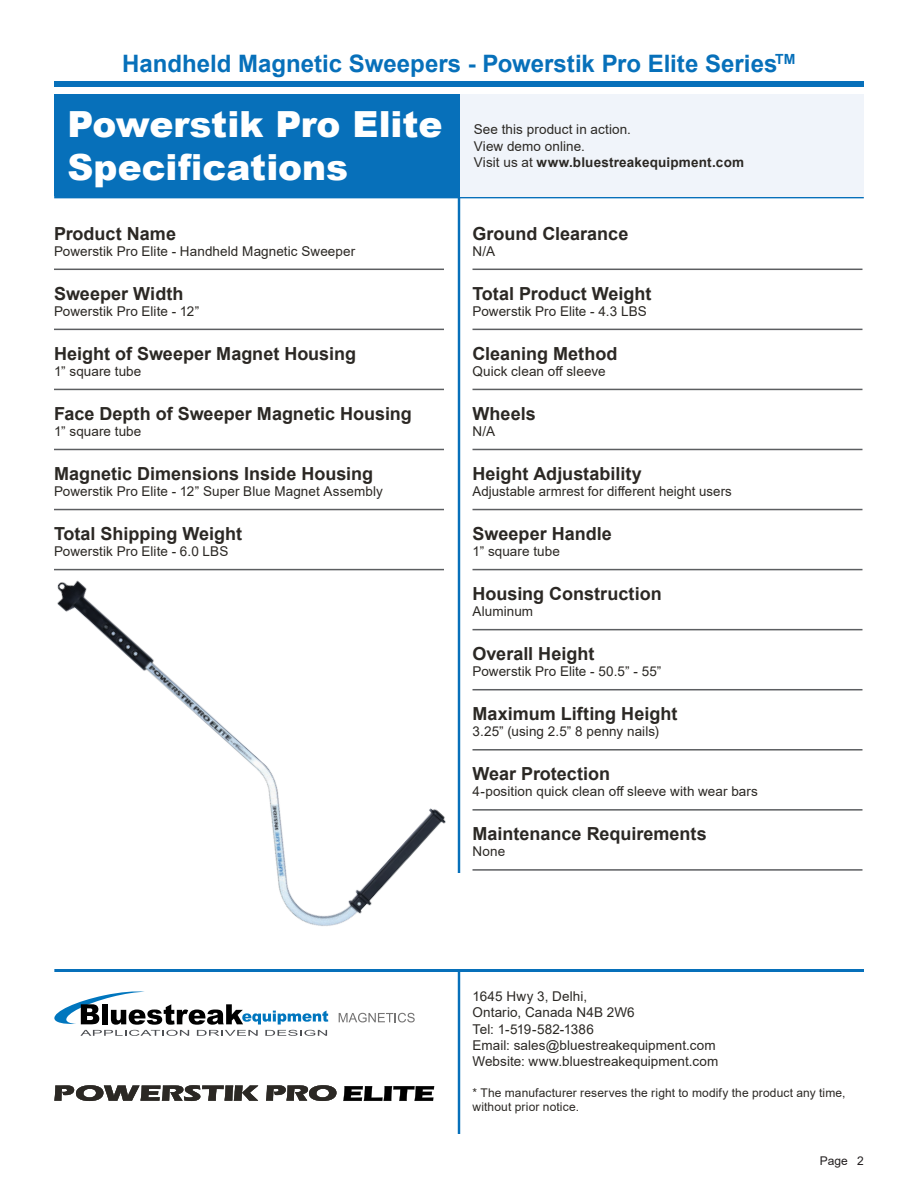
<style>
.page{position:relative;width:918px;height:1188px;background:#fff}
.page>*{position:absolute;margin:0;border:0;box-sizing:border-box;transform-origin:0 0}
.t1{font:900 36px/43.2px "Arial";color:#fff}
.t2{font:700 24px "Arial";color:#0770ba}
.t3{font:700 18px "Arial";color:#2b2824}
.t4{font:13.5px/16.2px "Arial";letter-spacing:.005em;color:#2b2824}
.t5{font:12px/14.4px "Arial";letter-spacing:.01em;color:#2b2824}
.t6{font:12px "Arial";color:#231f20}
.s1{font-weight:700}
</style>
<div class="page">
<div style="left:54px;top:81px;width:810px;height:6px;background:#0770ba"></div>
<hr style="left:458px;top:94px;width:2px;height:779px;background:#0770ba">
<img style="left:57px;top:573px;width:491px;height:353px">
<hr style="left:54px;top:195px;width:810px;height:3px;background:#0770ba">
<hr style="left:54px;top:969px;width:810px;height:3px;background:#0770ba">
<hr style="left:458px;top:970px;width:2px;height:164px;background:#0770ba">
<div style="left:460px;top:94px;width:404px;height:103px;background:#f0f4fa"></div>
<svg style="left:339px;top:1013px;width:76px;height:9px"></svg>
<svg style="left:54px;top:991px;width:274px;height:45px"></svg>
<div style="left:54px;top:94px;width:405px;height:102px;background:#0770ba"></div>
<hr style="left:54px;top:269px;width:390px;height:1px;background:#5c5e61">
<hr style="left:54px;top:329px;width:390px;height:1px;background:#5c5e61">
<hr style="left:54px;top:509px;width:390px;height:1px;background:#5c5e61">
<hr style="left:54px;top:569px;width:390px;height:1px;background:#5c5e61">
<hr style="left:54px;top:389px;width:390px;height:1px;background:#5c5e61">
<hr style="left:54px;top:449px;width:390px;height:1px;background:#5c5e61">
<hr style="left:473px;top:269px;width:390px;height:1px;background:#5c5e61">
<hr style="left:473px;top:389px;width:390px;height:1px;background:#5c5e61">
<hr style="left:473px;top:449px;width:390px;height:1px;background:#5c5e61">
<hr style="left:473px;top:509px;width:390px;height:1px;background:#5c5e61">
<hr style="left:473px;top:569px;width:390px;height:1px;background:#5c5e61">
<hr style="left:473px;top:629px;width:390px;height:1px;background:#5c5e61">
<hr style="left:473px;top:689px;width:390px;height:1px;background:#5c5e61">
<hr style="left:473px;top:749px;width:390px;height:2px;background:#5c5e61">
<hr style="left:473px;top:809px;width:390px;height:2px;background:#5c5e61">
<hr style="left:473px;top:869px;width:390px;height:2px;background:#5c5e61">
<hr style="left:473px;top:329px;width:390px;height:1px;background:#5c5e61">
<svg style="left:266px;top:1085px;width:70px;height:16px"></svg>
<svg style="left:54px;top:1085px;width:204px;height:16px"></svg>
<svg style="left:343px;top:1086px;width:91px;height:15px"></svg>
<h2 class="t2" style="left:122px;top:54px;width:675px">Handheld Magnetic Sweepers - Powerstik Pro Elite Series<sup>TM</sup></h2>
<h1 class="t1" style="left:68px;top:103px;width:376px">Powerstik Pro Elite<br>Specifications</h1>
<h3 class="t3" style="left:54px;top:227px;width:124px">Product Name</h3>
<p class="t4" style="left:54px;top:244px;width:303px">Powerstik Pro Elite - Handheld Magnetic Sweeper</p>
<h3 class="t3" style="left:54px;top:287px;width:131px">Sweeper Width</h3>
<p class="t4" style="left:54px;top:304px;width:147px">Powerstik Pro Elite - 12”</p>
<h3 class="t3" style="left:54px;top:347px;width:304px">Height of Sweeper Magnet Housing</h3>
<p class="t4" style="left:54px;top:364px;width:89px">1” square tube</p>
<h3 class="t3" style="left:54px;top:407px;width:359px">Face Depth of Sweeper Magnetic Housing</h3>
<p class="t4" style="left:54px;top:424px;width:89px">1” square tube</p>
<h3 class="t3" style="left:54px;top:467px;width:321px">Magnetic Dimensions Inside Housing</h3>
<p class="t4" style="left:54px;top:484px;width:330px">Powerstik Pro Elite - 12” Super Blue Magnet Assembly</p>
<h3 class="t3" style="left:54px;top:527px;width:190px">Total Shipping Weight</h3>
<p class="t4" style="left:54px;top:545px;width:176px">Powerstik Pro Elite - 6.0 LBS</p>
<p class="t4" style="left:474px;top:123px;width:272px">See this product in action.<br>View demo online.<br>Visit us at <span class="s1">www.bluestreakequipment.com</span></p>
<h3 class="t3" style="left:472px;top:227px;width:157px">Ground Clearance</h3>
<p class="t4" style="left:472px;top:244px;width:24px">N/A</p>
<h3 class="t3" style="left:472px;top:287px;width:181px">Total Product Weight</h3>
<p class="t4" style="left:472px;top:304px;width:176px">Powerstik Pro Elite - 4.3 LBS</p>
<h3 class="t3" style="left:472px;top:347px;width:146px">Cleaning Method</h3>
<p class="t4" style="left:472px;top:363px;width:135px">Quick clean off sleeve</p>
<h3 class="t3" style="left:472px;top:407px;width:65px">Wheels</h3>
<p class="t4" style="left:472px;top:424px;width:24px">N/A</p>
<h3 class="t3" style="left:472px;top:467px;width:171px">Height Adjustability</h3>
<p class="t4" style="left:472px;top:483px;width:261px">Adjustable armrest for different height users</p>
<h3 class="t3" style="left:472px;top:527px;width:141px">Sweeper Handle</h3>
<p class="t4" style="left:472px;top:545px;width:89px">1” square tube</p>
<h3 class="t3" style="left:472px;top:587px;width:191px">Housing Construction</h3>
<p class="t4" style="left:472px;top:605px;width:62px">Aluminum</p>
<h3 class="t3" style="left:472px;top:647px;width:123px">Overall Height</h3>
<p class="t4" style="left:472px;top:665px;width:190px">Powerstik Pro Elite - 50.5” - 55”</p>
<h3 class="t3" style="left:472px;top:707px;width:206px">Maximum Lifting Height</h3>
<p class="t4" style="left:472px;top:725px;width:188px">3.25” (using 2.5” 8 penny nails)</p>
<h3 class="t3" style="left:472px;top:767px;width:139px">Wear Protection</h3>
<p class="t4" style="left:472px;top:783px;width:287px">4-position quick clean off sleeve with wear bars</p>
<h3 class="t3" style="left:472px;top:827px;width:236px">Maintenance Requirements</h3>
<p class="t4" style="left:472px;top:845px;width:34px">None</p>
<p class="t4" style="left:472px;top:990px;width:248px">1645 Hwy 3, Delhi,<br>Ontario, Canada N4B 2W6<br>Tel: 1-519-582-1386<br>Email: sales@bluestreakequipment.com<br>Website: www.bluestreakequipment.com</p>
<p class="t5" style="left:472px;top:1086px;width:375px">* The manufacturer reserves the right to modify the product any time, without prior notice.</p>
<p class="t6" style="left:820px;top:1157px;width:46px">Page 2</p>
</div>
